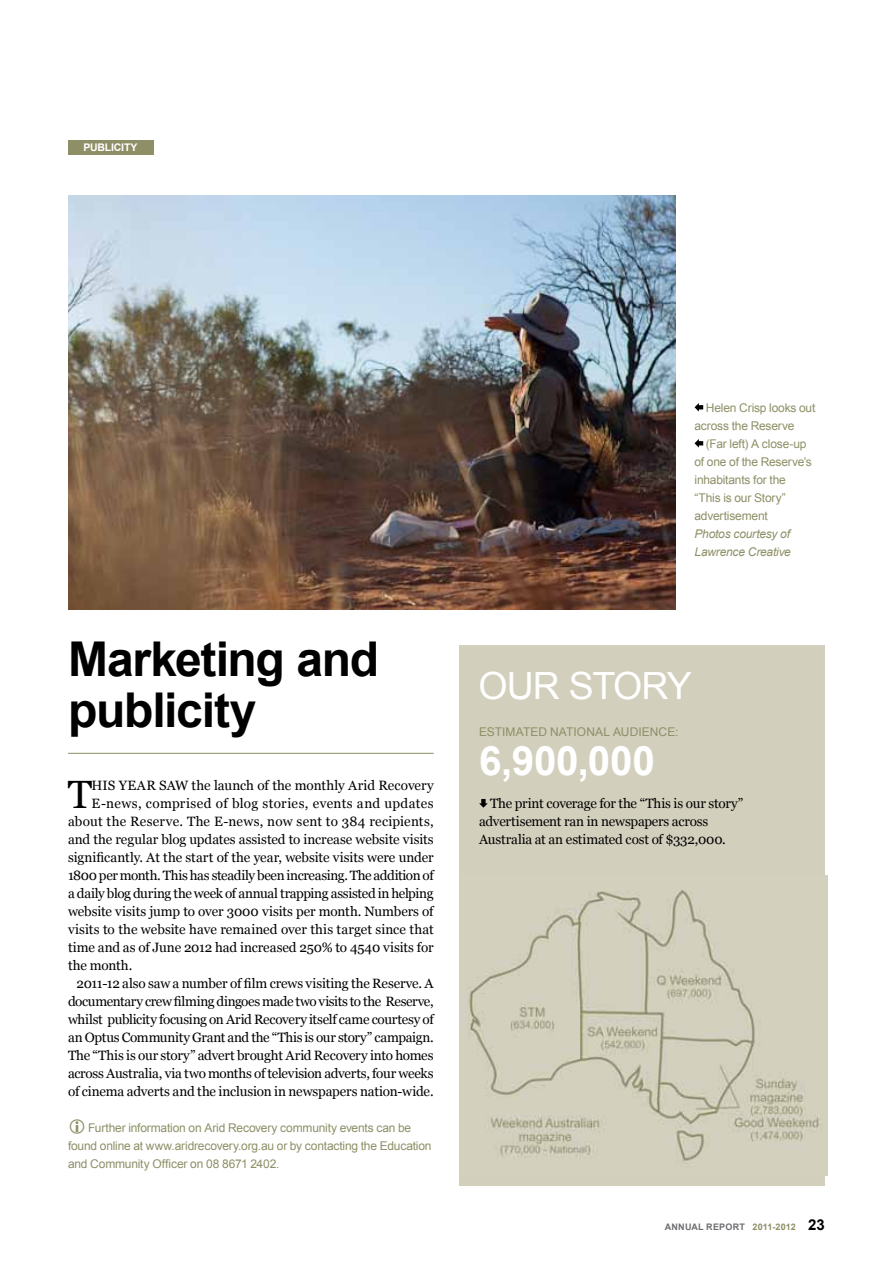
<style>
.page{position:relative;width:893px;height:1263px;background:#fff}
.page>*{position:absolute;margin:0;border:0;box-sizing:border-box;transform-origin:0 0}
.t1{font:700 48px/51px "Arial";letter-spacing:-.025em;color:#000}
.t2{font:700 40.5px "Arial";letter-spacing:-.005em;color:#fff}
.t3{font:39.45px "Georgia";color:#000}
.t4{font:37.5px "Arial";letter-spacing:-.035em;color:#fff}
.t5{font:13.5px/18px "Georgia";letter-spacing:-.015em;color:#000}
.t6{font:13.5px "Georgia";letter-spacing:.005em;color:#000}
.t7{font:13.5px "Georgia";letter-spacing:.015em;color:#000}
.t8{font:13.5px "Georgia";letter-spacing:.03em;color:#000}
.t9{font:12px/18px "Arial";letter-spacing:-.015em;color:#8e8f67}
.t10{font:italic 12px/18px "Arial";letter-spacing:-.02em;color:#8e8f67}
.t11{font:12px "Arial";letter-spacing:.005em;color:#8e8f67}
.t12{font:700 10.5px "Arial";letter-spacing:-.02em;color:#fff}
.t13{font:700 9px "Arial";letter-spacing:.005em;color:#8e8f67}
.t14{font:700 9px "Arial";color:#6d6e71}
.s1{color:#6d6e71}
.s2{font-size:15px;color:#000}
</style>
<div class="page">
<hr style="left:68px;top:753px;width:366px;height:1px;background:#8e8f67">
<svg style="left:694px;top:403px;width:9px;height:9px"></svg>
<svg style="left:694px;top:439px;width:9px;height:9px"></svg>
<div style="left:68px;top:140px;width:85px;height:14px;background:#8e8f67"></div>
<div style="left:459px;top:646px;width:366px;height:540px;background:#d3cfbd"></div>
<img style="left:68px;top:196px;width:607px;height:413px">
<svg style="left:479px;top:799px;width:9px;height:9px"></svg>
<img style="left:469px;top:875px;width:359px;height:301px">
<p class="t12" style="left:84px;top:140px;width:56px">PU BLICITY</p>
<h1 class="t1" style="left:68px;top:635px;width:313px">Marketing and publicity</h1>
<h3 class="t3" style="left:68px;top:770px;width:26px">T</h3>
<p class="t5" style="left:92px;top:776px;width:38px">his year</p>
<p class="t5" style="left:159px;top:776px;width:276px">saw the launch of the monthly Arid Recovery</p>
<p class="t8" style="left:92px;top:795px;width:344px">E-news, comprised of blog stories, events and updates</p>
<p class="t7" style="left:68px;top:813px;width:367px">about the Reserve. The E-news, now sent to 384 recipients,</p>
<p class="t5" style="left:68px;top:830px;width:367px">and the regular blog updates assisted to increase website visits</p>
<p class="t5" style="left:68px;top:848px;width:367px">significantly. At the start of the year, website visits were under</p>
<p class="t5" style="left:68px;top:866px;width:367px">1800 per month. This has steadily been increasing. The addition of</p>
<p class="t5" style="left:68px;top:884px;width:367px">a daily blog during the week of annual trapping assisted in helping</p>
<p class="t5" style="left:68px;top:902px;width:367px">website visits jump to over 3000 visits per month. Numbers of</p>
<p class="t6" style="left:68px;top:921px;width:367px">visits to the website have remained over this target since that</p>
<p class="t5" style="left:68px;top:938px;width:367px">time and as of June 2012 had increased 250% to 4540 visits for</p>
<p class="t5" style="left:68px;top:956px;width:66px">the month.</p>
<p class="t5" style="left:77px;top:974px;width:359px">2011-12 also saw a number of film crews visiting the Reserve. A</p>
<p class="t5" style="left:68px;top:992px;width:367px">documentary crew filming dingoes made two visits to the Reserve,</p>
<p class="t5" style="left:68px;top:1010px;width:367px">whilst publicity focusing on Arid Recovery itself came courtesy of</p>
<p class="t5" style="left:68px;top:1028px;width:367px">an Optus Community Grant and the “This is our story” campaign.</p>
<p class="t5" style="left:68px;top:1046px;width:367px">The “This is our story” advert brought Arid Recovery into homes</p>
<p class="t5" style="left:68px;top:1064px;width:367px">across Australia, via two months of television adverts, four weeks</p>
<p class="t5" style="left:68px;top:1082px;width:367px">of cinema adverts and the inclusion in newspapers nation-wide.</p>
<p class="t9" style="left:68px;top:1119px;width:365px;text-indent:20px">Further information on Arid Recovery community events can be found online at www.aridrecovery.org.au or by contacting the Education and Community Officer on 08 8671 2402.</p>
<p class="t9" style="left:694px;top:399px;width:122px;text-indent:11px">Helen Crisp looks out across the Reserve</p>
<p class="t9" style="left:694px;top:435px;width:119px;text-indent:11px">(Far left) A close-up of one of the Reserve’s inhabitants for the “This is our Story” advertisement</p>
<p class="t10" style="left:694px;top:525px;width:98px">Photos courtesy of<br>Lawrence Creative</p>
<h3 class="t4" style="left:478px;top:661px;width:215px">OUR STORY</h3>
<p class="t11" style="left:479px;top:724px;width:201px">ESTIMATED NATIONAL AUDIENCE:</p>
<h2 class="t2" style="left:479px;top:733px;width:177px">6,900,000</h2>
<p class="t5" style="left:479px;top:794px;width:266px;text-indent:11px">The print coverage for the “This is our story” advertisement ran in newspapers across<br>Australia at an estimated cost of $332,000.</p>
<p class="t14" style="left:665px;top:1221px;width:14px">ANNU</p>
<p class="t14" style="left:691px;top:1221px;width:29px">AL REPO</p>
<p class="t13" style="left:733px;top:1221px;width:94px"><span class="s1">RT</span> 2011-2012 <span class="s2">23</span></p>
</div>
